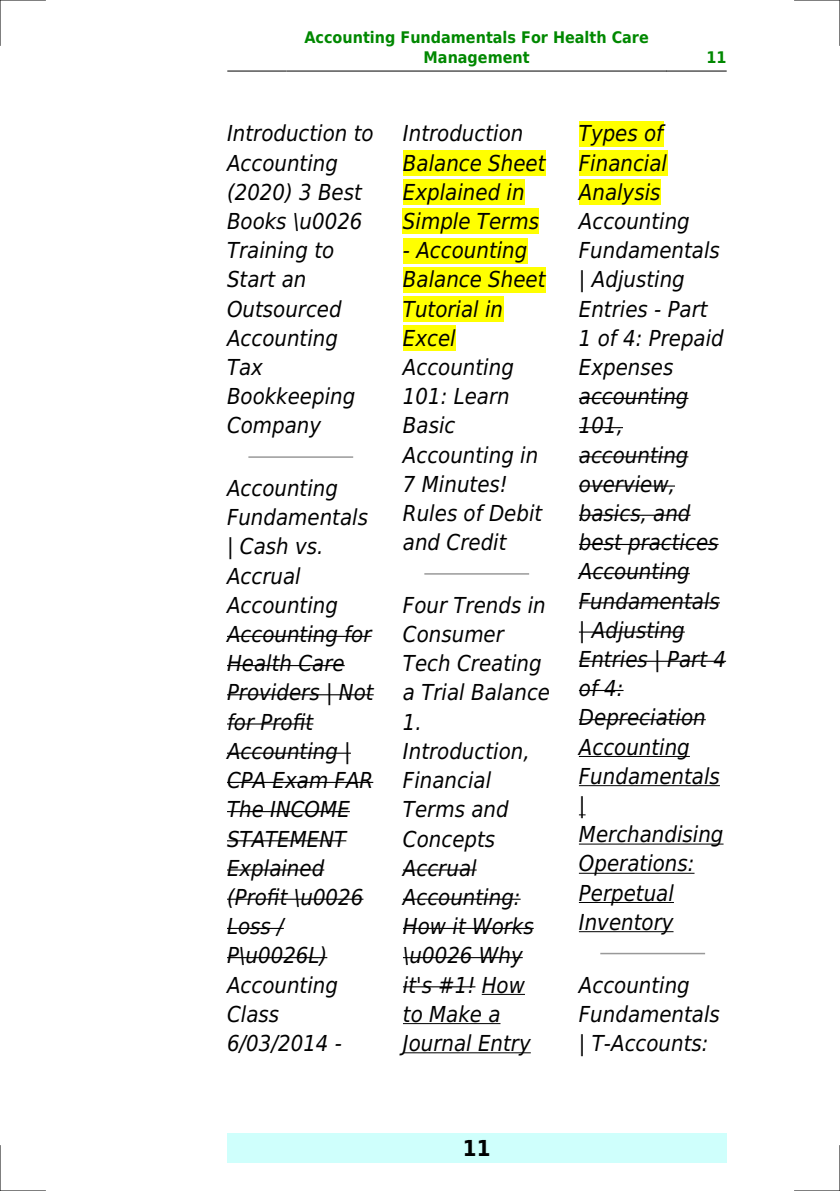
<style>
.page{position:relative;width:840px;height:1191px;background:#fff}
.page>*{position:absolute;margin:0;border:0;box-sizing:border-box;transform-origin:0 0}
.t1{font:italic 22px/29.2px "DejaVu Sans Condensed";color:#000}
.t2{font:700 22px "DejaVu Sans Condensed";color:#000}
.t3{font:700 16px/19.2px "DejaVu Sans Condensed";color:#080;text-align:center}
</style>
<div class="page">
<hr style="left:227px;top:71px;width:59px;height:1px;background:#000">
<hr style="left:287px;top:71px;width:378px;height:1px;background:#000">
<hr style="left:666px;top:71px;width:59px;height:1px;background:#000">
<div style="left:227px;top:1133px;width:499px;height:29px;background:#cffffc"></div>
<hr style="left:249px;top:456px;width:103px;height:2px;background:#999">
<hr style="left:227px;top:636px;width:144px;height:1px;background:#000">
<hr style="left:227px;top:665px;width:117px;height:1px;background:#000">
<hr style="left:227px;top:694px;width:146px;height:1px;background:#000">
<hr style="left:227px;top:723px;width:86px;height:1px;background:#000">
<hr style="left:227px;top:752px;width:124px;height:1px;background:#000">
<hr style="left:227px;top:782px;width:146px;height:1px;background:#000">
<hr style="left:227px;top:811px;width:122px;height:1px;background:#000">
<hr style="left:227px;top:840px;width:119px;height:1px;background:#000">
<hr style="left:227px;top:869px;width:97px;height:1px;background:#000">
<hr style="left:227px;top:898px;width:136px;height:1px;background:#000">
<hr style="left:227px;top:928px;width:56px;height:1px;background:#000">
<hr style="left:227px;top:957px;width:100px;height:1px;background:#000">
<div style="left:403px;top:150px;width:142px;height:26px;background:#ff0"></div>
<div style="left:403px;top:179px;width:121px;height:26px;background:#ff0"></div>
<div style="left:403px;top:208px;width:135px;height:26px;background:#ff0"></div>
<div style="left:403px;top:238px;width:124px;height:25px;background:#ff0"></div>
<div style="left:403px;top:267px;width:142px;height:25px;background:#ff0"></div>
<div style="left:403px;top:296px;width:100px;height:26px;background:#ff0"></div>
<div style="left:403px;top:325px;width:52px;height:26px;background:#ff0"></div>
<hr style="left:425px;top:573px;width:103px;height:1px;background:#999">
<hr style="left:403px;top:869px;width:73px;height:1px;background:#000">
<hr style="left:403px;top:898px;width:117px;height:1px;background:#000">
<hr style="left:403px;top:928px;width:130px;height:1px;background:#000">
<hr style="left:403px;top:957px;width:119px;height:1px;background:#000">
<hr style="left:403px;top:986px;width:72px;height:1px;background:#000">
<hr style="left:481px;top:994px;width:43px;height:1px;background:#000">
<hr style="left:403px;top:1023px;width:97px;height:1px;background:#000">
<hr style="left:403px;top:1052px;width:127px;height:1px;background:#000">
<div style="left:578px;top:121px;width:84px;height:25px;background:#ff0"></div>
<div style="left:578px;top:150px;width:88px;height:26px;background:#ff0"></div>
<div style="left:578px;top:179px;width:82px;height:26px;background:#ff0"></div>
<hr style="left:578px;top:398px;width:110px;height:1px;background:#000">
<hr style="left:578px;top:427px;width:44px;height:1px;background:#000">
<hr style="left:578px;top:456px;width:110px;height:1px;background:#000">
<hr style="left:578px;top:485px;width:96px;height:1px;background:#000">
<hr style="left:578px;top:515px;width:112px;height:1px;background:#000">
<hr style="left:578px;top:544px;width:140px;height:1px;background:#000">
<hr style="left:578px;top:573px;width:111px;height:1px;background:#000">
<hr style="left:578px;top:602px;width:141px;height:1px;background:#000">
<hr style="left:578px;top:631px;width:106px;height:1px;background:#000">
<hr style="left:578px;top:660px;width:147px;height:2px;background:#000">
<hr style="left:578px;top:690px;width:45px;height:1px;background:#000">
<hr style="left:578px;top:719px;width:127px;height:1px;background:#000">
<hr style="left:578px;top:756px;width:111px;height:1px;background:#000">
<hr style="left:578px;top:785px;width:141px;height:1px;background:#000">
<hr style="left:578px;top:843px;width:145px;height:1px;background:#000">
<hr style="left:578px;top:872px;width:116px;height:1px;background:#000">
<hr style="left:578px;top:902px;width:95px;height:1px;background:#000">
<hr style="left:578px;top:931px;width:95px;height:1px;background:#000">
<hr style="left:600px;top:952px;width:104px;height:2px;background:#999">
<hr style="left:0;top:0;width:45px;height:1px;background:#000">
<hr style="left:794px;top:0;width:45px;height:1px;background:#000">
<hr style="left:0;top:1190px;width:45px;height:1px;background:#000">
<hr style="left:794px;top:1190px;width:45px;height:1px;background:#000">
<hr style="left:0;top:0;width:1px;height:45px;background:#000">
<hr style="left:0;top:1145px;width:1px;height:46px;background:#000">
<hr style="left:839px;top:0;width:1px;height:45px;background:#000">
<hr style="left:839px;top:1145px;width:1px;height:46px;background:#000">
<p class="t3" style="left:304px;top:28px;width:346px">Accounting Fundamentals For Health Care<br>Management</p>
<p class="t3" style="left:706px;top:48px;width:22px">11</p>
<p class="t1" style="left:227px;top:119px;width:148px">Introduction to<br>Accounting (2020) 3 Best<br>Books \u0026<br>Training to<br>Start an<br>Outsourced<br>Accounting<br>Tax<br>Bookkeeping<br>Company</p>
<p class="t1" style="left:227px;top:474px;width:148px">Accounting<br>Fundamentals | Cash vs.<br>Accrual<br>Accounting<br>Accounting for<br>Health Care<br>Providers | Not for Profit<br>Accounting |<br>CPA Exam FAR<br>The INCOME<br>STATEMENT<br>Explained (Profit \u0026<br>Loss /<br>P\u0026L)<br>Accounting<br>Class<br>6/03/2014 -</p>
<p class="t1" style="left:403px;top:119px;width:144px">Introduction<br>Balance Sheet<br>Explained in<br>Simple Terms</p>
<p class="t1" style="left:403px;top:236px;width:144px">- Accounting<br>Balance Sheet<br>Tutorial in<br>Excel<br>Accounting<br>101: Learn<br>Basic<br>Accounting in<br>7 Minutes!<br>Rules of Debit and Credit</p>
<p class="t1" style="left:403px;top:590px;width:148px">Four Trends in<br>Consumer<br>Tech Creating a Trial Balance<br>1.<br>Introduction,<br>Financial<br>Terms and<br>Concepts<br>Accrual<br>Accounting:<br>How it Works \u0026 Why it's #1! How to Make a<br>Journal Entry</p>
<p class="t1" style="left:578px;top:119px;width:149px">Types of<br>Financial<br>Analysis<br>Accounting<br>Fundamentals | Adjusting<br>Entries - Part<br>1 of 4: Prepaid<br>Expenses accounting<br>101, accounting overview, basics, and best practices<br>Accounting<br>Fundamentals | Adjusting<br>Entries | Part 4 of 4:<br>Depreciation<br>Accounting<br>Fundamentals |<br>Merchandising<br>Operations:<br>Perpetual<br>Inventory</p>
<p class="t1" style="left:578px;top:970px;width:142px">Accounting<br>Fundamentals | T-Accounts:</p>
<p class="t2" style="left:462px;top:1135px;width:29px">11</p>
</div>
